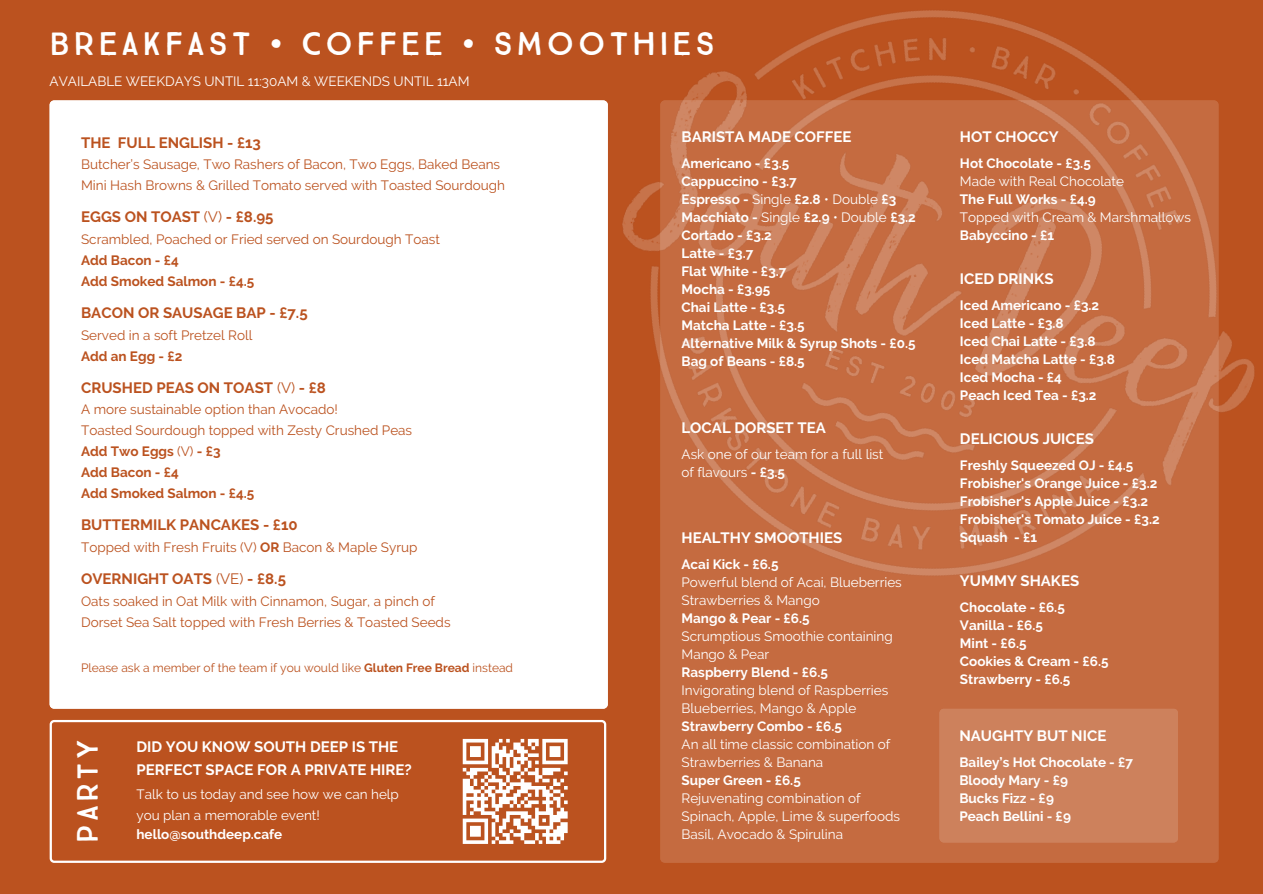
<style>
.page{position:relative;width:1263px;height:894px;background:#fff}
.page>*{position:absolute;margin:0;border:0;box-sizing:border-box;transform-origin:0 0}
.t1{font:32.55px "True North";letter-spacing:.105em;color:#fff}
.t2{font:29.4px "True North";letter-spacing:.105em;color:#fff}
.t3{font:700 15px/23.2px "Raleway";color:#fff}
.t4{font:700 15px "Raleway";color:#bb521f}
.t5{font:13.5px/18px "Raleway";color:#fff}
.t6{font:700 13.5px/18px "Raleway";color:#fff}
.t7{font:13.5px/20.9px "Raleway";color:#bb521f}
.t8{font:700 13.5px/20.9px "Raleway";color:#bb521f}
.t9{font:12px "Raleway";color:#bb521f}
.s1{font-weight:400}
.s2{font-weight:700}
</style>
<div class="page">
<div style="left:0;top:0;width:1263px;height:893px;background:#bb521f"></div>
<div style="left:660px;top:765px;width:558px;height:97px;background:#c56b40"></div>
<div style="left:939px;top:765px;width:239px;height:77px;background:#cd815c"></div>
<div style="left:50px;top:100px;width:427px;height:608px;background:#fff"></div>
<img style="left:477px;top:10px;width:778px;height:755px">
<svg style="left:50px;top:719px;width:556px;height:143px"></svg>
<div style="left:455px;top:731px;width:120px;height:119px;background:#bb521f"></div>
<svg style="left:462px;top:738px;width:106px;height:106px"></svg>
<h5 class="t1" style="left:50px;top:24px;width:667px">BREAKFAST • COFFEE • SMOOTHIES</h5>
<h3 class="t5" style="left:50px;top:72px;width:421px">AVAILABLE WEEKDAYS UNTIL 11:30AM &amp; WEEKENDS UNTIL 11AM</h3>
<p class="t4" style="left:81px;top:133px;width:181px">THE FULL ENGLISH - £13</p>
<p class="t7" style="left:81px;top:154px;width:425px">Butcher’s Sausage, Two Rashers of Bacon, Two Eggs, Baked Beans<br>Mini Hash Browns &amp; Grilled Tomato served with Toasted Sourdough</p>
<p class="t4" style="left:81px;top:208px;width:194px">EGGS ON TOAST <span class="s1">(V)</span> - £8.95</p>
<p class="t7" style="left:81px;top:229px;width:360px">Scrambled, Poached or Fried served on Sourdough Toast</p>
<p class="t8" style="left:81px;top:249px;width:175px">Add Bacon - £4<br>Add Smoked Salmon - £4.5</p>
<p class="t4" style="left:81px;top:304px;width:228px">BACON OR SAUSAGE BAP - £7.5</p>
<p class="t7" style="left:81px;top:324px;width:173px">Served in a soft Pretzel Roll</p>
<p class="t8" style="left:81px;top:345px;width:103px">Add an Egg - £2</p>
<p class="t4" style="left:81px;top:378px;width:246px">CRUSHED PEAS ON TOAST <span class="s1">(V)</span> - £8</p>
<p class="t7" style="left:81px;top:399px;width:333px">A more sustainable option than Avocado!<br>Toasted Sourdough topped with Zesty Crushed Peas<br><span class="s2">Add Two Eggs</span> (V) <span class="s2">- £3<br>Add Bacon - £4<br>Add Smoked Salmon - £4.5</span></p>
<p class="t4" style="left:81px;top:516px;width:218px">BUTTERMILK PANCAKES - £10</p>
<p class="t7" style="left:81px;top:536px;width:338px">Topped with Fresh Fruits (V) <span class="s2">OR</span> Bacon &amp; Maple Syrup</p>
<p class="t4" style="left:81px;top:570px;width:206px">OVERNIGHT OATS <span class="s1">(VE)</span> - £8.5</p>
<p class="t7" style="left:81px;top:590px;width:371px">Oats soaked in Oat Milk with Cinnamon, Sugar, a pinch of<br>Dorset Sea Salt topped with Fresh Berries &amp; Toasted Seeds</p>
<h5 class="t9" style="left:81px;top:661px;width:433px">Please ask a member of the team if you would like <span class="s2">Gluten Free Bread</span> instead</h5>
<p class="t2" style="left:70px;top:842px;width:104px;rotate:-90deg">party</p>
<p class="t3" style="left:136px;top:734px;width:277px">DID YOU KNOW SOUTH DEEP IS THE<br>PERFECT SPACE FOR A PRIVATE HIRE?</p>
<h2 class="t5" style="left:136px;top:783px;width:264px;line-height:20.9px">Talk to us today and see how we can help you plan a memorable event!</h2>
<p class="t6" style="left:136px;top:825px;width:147px">hello@southdeep.cafe</p>
<p class="t3" style="left:681px;top:125px;width:171px">BARISTA MADE COFFEE</p>
<h1 class="t6" style="left:681px;top:154px;width:236px">Americano - £3.5<br>Cappuccino - £3.7<br>Espresso - <span class="s1">Single</span> £2.8 <span class="s1">• Double</span> £3<br>Macchiato - <span class="s1">Single</span> £2.9 <span class="s1">• Double</span> £3.2<br>Cortado - £3.2<br>Latte - £3.7<br>Flat White - £3.7<br>Mocha - £3.95<br>Chai Latte - £3.5<br>Matcha Latte - £3.5<br>Alternative Milk &amp; Syrup Shots - £0.5</h1>
<h4 class="t6" style="left:681px;top:352px;width:125px">Bag of Beans - £8.5</h4>
<p class="t3" style="left:681px;top:415px;width:146px">LOCAL DORSET TEA</p>
<h3 class="t5" style="left:681px;top:444px;width:203px">Ask one of our team for a full list of flavours <span class="s2">- £3.5</span></h3>
<h6 class="t3" style="left:681px;top:526px;width:162px">HEALTHY SMOOTHIES</h6>
<h3 class="t5" style="left:681px;top:555px;width:222px"><span class="s2">Acai Kick - £6.5<br></span>Powerful blend of Acai, Blueberries<br>Strawberries &amp; Mango<br><span class="s2">Mango &amp; Pear - £6.5<br></span>Scrumptious Smoothie containing<br>Mango &amp; Pear<br><span class="s2">Raspberry Blend - £6.5<br></span>Invigorating blend of Raspberries<br>Blueberries, Mango &amp; Apple<br><span class="s2">Strawberry Combo - £6.5<br></span>An all time classic combination of<br>Strawberries &amp; Banana<br><span class="s2">Super Green - £6.5<br></span>Rejuvenating combination of<br>Spinach, Apple, Lime &amp; superfoods<br>Basil, Avocado &amp; Spirulina</h3>
<h6 class="t3" style="left:960px;top:125px;width:100px">HOT CHOCCY</h6>
<h3 class="t5" style="left:960px;top:154px;width:233px"><span class="s2">Hot Chocolate - £3.5<br></span>Made with Real Chocolate<br><span class="s2">The Full Works - £4.9<br></span>Topped with Cream &amp; Marshmallows<br><span class="s2">Babyccino - £1</span></h3>
<h5 class="t3" style="left:960px;top:267px;width:95px">ICED DRINKS</h5>
<h3 class="t6" style="left:960px;top:296px;width:157px">Iced Americano - £3.2<br>Iced Latte - £3.8<br>Iced Chai Latte - £3.8<br>Iced Matcha Latte - £3.8<br>Iced Mocha - £4<br>Peach Iced Tea - £3.2</h3>
<h6 class="t3" style="left:960px;top:427px;width:136px">DELICIOUS JUICES</h6>
<h3 class="t6" style="left:960px;top:456px;width:201px">Freshly Squeezed OJ - £4.5<br>Frobisher's Orange Juice - £3.2<br>Frobisher's Apple Juice - £3.2<br>Frobisher's Tomato Juice - £3.2<br>Squash - £1</h3>
<h6 class="t3" style="left:960px;top:569px;width:121px">YUMMY SHAKES</h6>
<h3 class="t6" style="left:960px;top:598px;width:150px">Chocolate - £6.5<br>Vanilla - £6.5<br>Mint - £6.5<br>Cookies &amp; Cream - £6.5<br>Strawberry - £6.5</h3>
<h5 class="t3" style="left:959px;top:723px;width:148px">NAUGHTY BUT NICE</h5>
<h3 class="t6" style="left:959px;top:752px;width:175px">Bailey’s Hot Chocolate - £7<br>Bloody Mary - £9<br>Bucks Fizz - £9<br>Peach Bellini - £9</h3>
</div>
